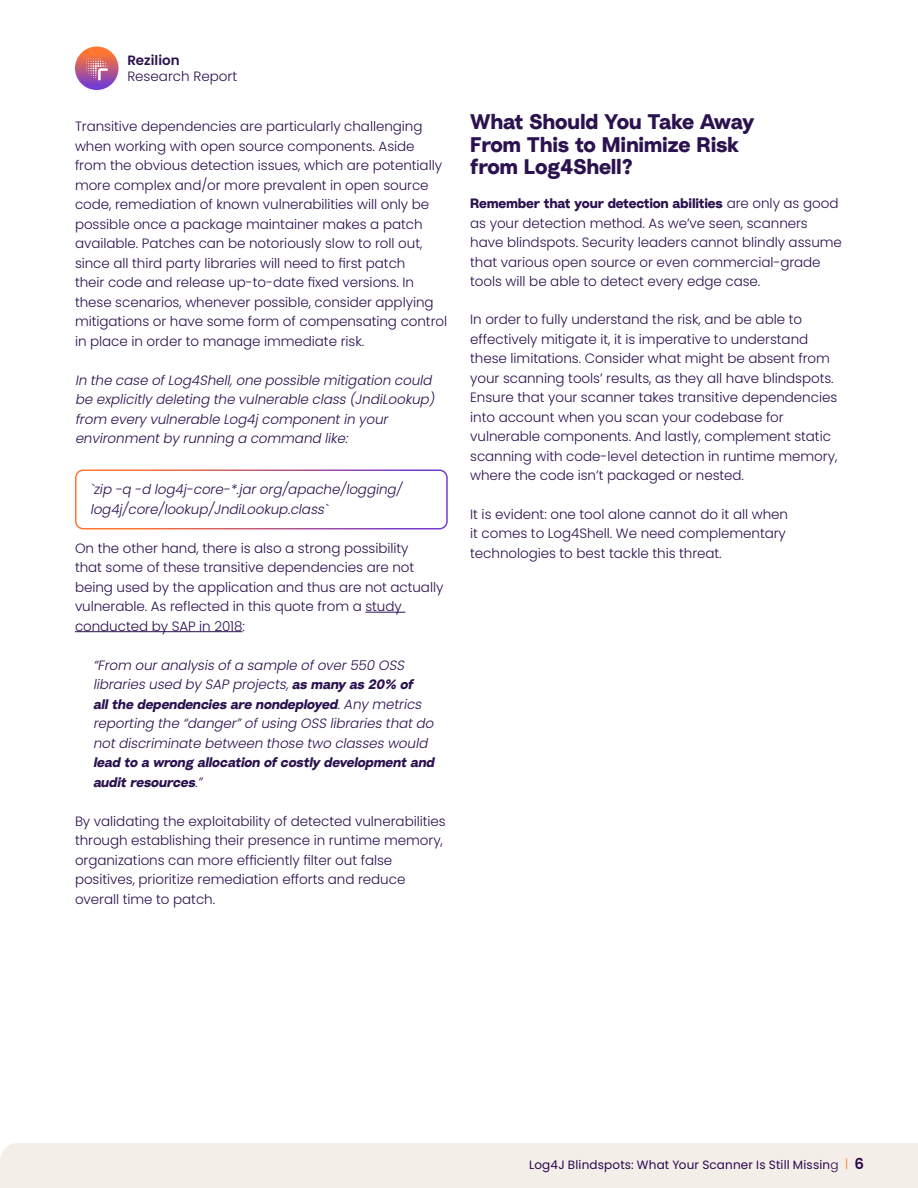
<style>
.page{position:relative;width:918px;height:1188px;background:#fff}
.page>*{position:absolute;margin:0;border:0;box-sizing:border-box;transform-origin:0 0}
.t1{font:700 21px/22.5px "Radial";letter-spacing:-.015em;color:#2b124f}
.t2{font:300 13.5px/19.5px "Poppins";letter-spacing:-.005em;color:#2b124f}
.t3{font:italic 300 13.5px/19.5px "Poppins";color:#2b124f}
.t4{font:600 13.5px "Poppins";color:#2b124f}
.t5{font:12px "Poppins";letter-spacing:.015em;color:#2b074f}
.s1{font-family:"Radial";font-weight:700}
.s2{font-weight:300}
.s3{font-weight:300;color:#ff7631}
.s4{font-weight:600;font-size:15px}
</style>
<div class="page">
<div style="left:0;top:1143px;width:918px;height:45px;background:#f3eee7"></div>
<svg style="left:75px;top:46px;width:43px;height:44px"></svg>
<svg style="left:86px;top:58px;width:22px;height:22px"></svg>
<hr style="left:365px;top:612px;width:40px;height:1px;background:#2b124f">
<hr style="left:75px;top:631px;width:168px;height:1px;background:#2b124f">
<div style="left:75px;top:470px;width:373px;height:60px;border:2px solid #fff;border-radius:8px"></div>
<p class="t4" style="left:127px;top:53px;width:54px">Rezilion</p>
<p class="t2" style="left:127px;top:67px;width:111px">Research Report</p>
<p class="t2" style="left:75px;top:117px;width:374px">Transitive dependencies are particularly challenging when working with open source components. Aside from the obvious detection issues, which are potentially more complex and/or more prevalent in open source code, remediation of known vulnerabilities will only be possible once a package maintainer makes a patch available. Patches can be notoriously slow to roll out, since all third party libraries will need to first patch<br>their code and release up-to-date fixed versions. In these scenarios, whenever possible, consider applying mitigations or have some form of compensating control in place in order to manage immediate risk.</p>
<p class="t3" style="left:75px;top:370px;width:365px">In the case ofLog4Shell,one possible mitigation could be explicitly deleting the vulnerable class(JndiLookup) from every vulnerable Log4jcomponentin your environmentby running a command like:</p>
<p class="t3" style="left:90px;top:480px;width:317px">`zip -q -d log4j-core-*.jarorg/apache/logging/ log4j/core/lookup/JndiLookup.class`</p>
<p class="t2" style="left:75px;top:538px;width:370px">On the other hand, there is also a strong possibility<br>that some of these transitive dependencies are not being used by the application and thus are not actually vulnerable. As reflected in this quote from a study conducted by SAP in 2018:</p>
<p class="t3" style="left:93px;top:655px;width:346px">“From ouranalysisofa sample ofover550 OSS librariesused by SAP projects,<span class="s1">as many as 20% of allthe dependencies are nondeployed</span>.Any metrics reporting the “danger”ofusing OSS librariesthatdo notdiscriminate between those two classeswould <span class="s1">lead to a wrong allocation ofcostly developmentand auditresources</span>.”</p>
<p class="t2" style="left:75px;top:811px;width:372px">By validating the exploitability of detected vulnerabilities through establishing their presence in runtime memory, organizations can more efficiently filter out false positives, prioritize remediation efforts and reduce overall time to patch.</p>
<p class="t1" style="left:470px;top:110px;width:285px">What Should You Take Away<br>From This to Minimize Risk from Log4Shell?</p>
<p class="t2" style="left:470px;top:194px;width:373px"><span class="s1">Remember that your detection abilities</span> are only as good as your detection method. As we’ve seen, scanners have blindspots. Security leaders cannot blindly assume that various open source or even commercial-grade tools will be able to detect every edge case.</p>
<p class="t2" style="left:470px;top:310px;width:369px">In order to fully understand the risk, and be able to effectively mitigate it, it is imperative to understand these limitations. Consider what might be absent from your scanning tools’ results, as they all have blindspots.<br>Ensure that your scanner takes transitive dependencies into account when you scan your codebase for vulnerable components. And lastly, complement static scanning with code-level detection in runtime memory, where the code isn’t packaged or nested.</p>
<p class="t2" style="left:470px;top:504px;width:319px">It is evident: one tool alone cannot do it all when it comes to Log4Shell. We need complementary technologies to best tackle this threat.</p>
<p class="t5" style="left:529px;top:1158px;width:336px">Log4J Blindspots: What Your Scanner Is Still Missin<span class="s2">g</span> <span class="s3">|</span> <span class="s4">6</span></p>
</div>
